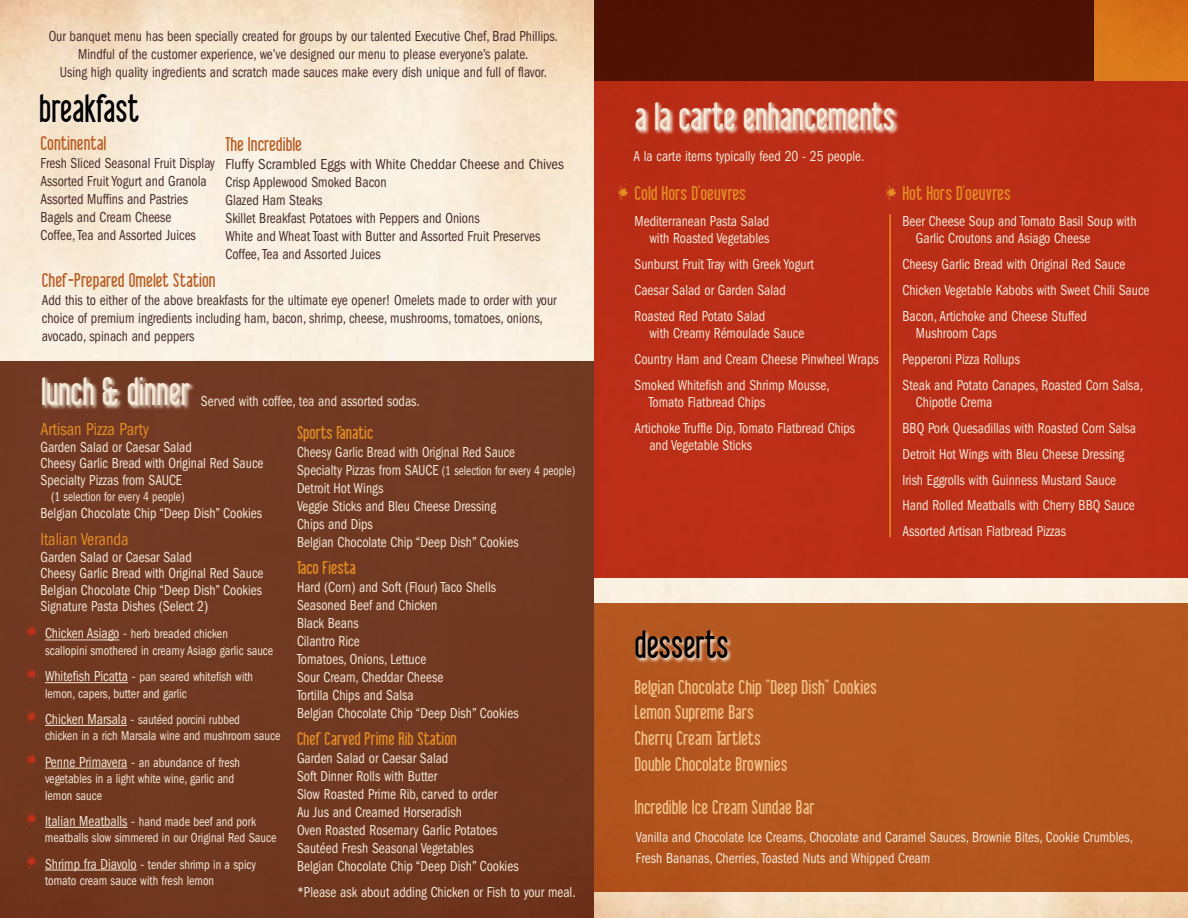
<style>
.page{position:relative;width:1188px;height:918px;background:#fff}
.page>*{position:absolute;margin:0;border:0;box-sizing:border-box;transform-origin:0 0}
.t1{font:39px "Libel Suit";color:#f4e9d9;scale:.9 1}
.t2{font:39px "Libel Suit";color:#000;scale:.9 1}
.t3{font:19.5px/25.5px "Libel Suit";color:#f2c189}
.t4{font:19.5px "Libel Suit";color:#b95e25}
.t5{font:19.5px "Libel Suit";color:#e68e25}
.t6{font:18px "Libel Suit";color:#e68e25}
.t7{font:condensed 18px "ITC Franklin Gothic Std";color:#e68e25;scale:.9 1}
.t8{font:condensed 15px/18px "ITC Franklin Gothic Std";color:#f4e9d9;scale:.9 1}
.t9{font:condensed 15px/18px "ITC Franklin Gothic Std";color:#472a2b;scale:.9 1}
.t10{font:condensed 15px/18px "ITC Franklin Gothic Std";color:#472a2b}
.t11{font:condensed 15px "ITC Franklin Gothic Std";color:#f4e9d9;scale:.88 1}
.t12{font:condensed 13.5px/16.5px "ITC Franklin Gothic Std";color:#f4e9d9;scale:.9 1}
.t13{font:condensed 13.5px "ITC Franklin Gothic Std";color:#f4e9d9;scale:.85 1}
.t14{font:condensed 13.5px/16.5px "ITC Franklin Gothic Std";color:#f4e9d9;scale:.88 1}
.s1{font-size:15px}
</style>
<div class="page">
<img style="left:0;top:0;width:1188px;height:918px">
<div style="left:594px;top:0;width:500px;height:81px;background:#501304"></div>
<div style="left:1094px;top:0;width:94px;height:81px;background:#d8761a"></div>
<div style="left:0;top:361px;width:594px;height:557px;background:#743d27"></div>
<div style="left:594px;top:81px;width:594px;height:496px;background:#bf311a"></div>
<div style="left:594px;top:603px;width:594px;height:289px;background:#b3561f"></div>
<hr style="left:889px;top:214px;width:2px;height:323px;background:#e68e25">
<div style="left:39px;top:93px;width:388px;height:76px;background:#f4e9d9"></div>
<svg style="left:635px;top:102px;width:264px;height:72px"></svg>
<svg style="left:42px;top:377px;width:152px;height:32px"></svg>
<hr style="left:45px;top:640px;width:74px;height:1px;background:#f4e9d9">
<hr style="left:45px;top:682px;width:83px;height:1px;background:#f4e9d9">
<hr style="left:45px;top:725px;width:82px;height:1px;background:#f4e9d9">
<hr style="left:45px;top:768px;width:82px;height:1px;background:#f4e9d9">
<hr style="left:45px;top:827px;width:83px;height:1px;background:#f4e9d9">
<hr style="left:45px;top:870px;width:92px;height:1px;background:#f4e9d9">
<svg style="left:26px;top:622px;width:12px;height:16px"></svg>
<svg style="left:26px;top:665px;width:13px;height:16px"></svg>
<svg style="left:26px;top:707px;width:12px;height:17px"></svg>
<svg style="left:26px;top:750px;width:12px;height:17px"></svg>
<svg style="left:26px;top:809px;width:12px;height:17px"></svg>
<svg style="left:26px;top:852px;width:14px;height:17px"></svg>
<svg style="left:635px;top:630px;width:97px;height:33px"></svg>
<svg style="left:618px;top:183px;width:13px;height:17px"></svg>
<svg style="left:886px;top:183px;width:13px;height:17px"></svg>
<p class="t9" style="left:49px;top:27px;width:568px;text-align:center">Our banquet menu has been specially created for groups by our talented Executive Chef, Brad Phillips.<br>Mindful of the customer experience, we’ve designed our menu to please everyone’s palate.<br>Using high quality ingredients and scratch made sauces make every dish unique and full of flavor.</p>
<h1 class="t2" style="left:39px;top:89px;width:113px">breakfast</h1>
<h1 class="t1" style="left:634px;top:96px;width:291px">a la carte enhancements</h1>
<h2 class="t4" style="left:40px;top:133px;width:67px">Continental</h2>
<p class="t9" style="left:40px;top:154px;width:195px">Fresh Sliced Seasonal Fruit Display<br>Assorted Fruit Yogurt and Granola<br>Assorted Muffins and Pastries<br>Bagels and Cream Cheese<br>Coffee, Tea and Assorted Juices</p>
<h2 class="t4" style="left:225px;top:134px;width:78px">The Incredible</h2>
<p class="t10" style="left:225px;top:155px;width:340px">Fluffy Scrambled Eggs with White Cheddar Cheese and Chives Crisp Applewood Smoked Bacon<br>Glazed Ham Steaks<br>Skillet Breakfast Potatoes with Peppers and Onions<br>White and Wheat Toast with Butter and Assorted Fruit Preserves Coffee, Tea and Assorted Juices</p>
<p class="t8" style="left:633px;top:147px;width:258px">A la carte items typically feed 20 - 25 people.</p>
<h2 class="t5" style="left:634px;top:183px;width:113px">Cold Hors D’oeuvres</h2>
<p class="t8" style="left:634px;top:212px;width:151px;line-height:17.2px;text-align:right">Mediterranean Pasta Salad with Roasted Vegetables</p>
<p class="t8" style="left:634px;top:251px;width:201px;line-height:26px">Sunburst Fruit Tray with Greek Yogurt<br>Caesar Salad or Garden Salad<br>Roasted Red Potato Salad</p>
<p class="t8" style="left:634px;top:320px;width:273px;line-height:26px;text-indent:15px">with Creamy Rémoulade Sauce<br>Country Ham and Cream Cheese Pinwheel Wraps<br>Smoked Whitefish and Shrimp Mousse,</p>
<p class="t8" style="left:634px;top:389px;width:247px;line-height:26px;text-indent:14px">Tomato Flatbread Chips<br>Artichoke Truffle Dip, Tomato Flatbread Chips</p>
<p class="t8" style="left:649px;top:436px;width:116px">and Vegetable Sticks</p>
<h2 class="t5" style="left:902px;top:183px;width:110px">Hot Hors D’oeuvres</h2>
<p class="t8" style="left:916px;top:212px;width:247px;line-height:17.2px;text-indent:-14px">Beer Cheese Soup and Tomato Basil Soup with<br>Garlic Croutons and Asiago Cheese</p>
<p class="t8" style="left:902px;top:251px;width:276px;line-height:26px">Cheesy Garlic Bread with Original Red Sauce<br>Chicken Vegetable Kabobs with Sweet Chili Sauce<br>Bacon, Artichoke and Cheese Stuffed</p>
<p class="t8" style="left:902px;top:320px;width:269px;line-height:26px;text-indent:14px">Mushroom Caps<br>Pepperoni Pizza Rollups<br>Steak and Potato Canapes, Roasted Corn Salsa,</p>
<p class="t8" style="left:902px;top:389px;width:261px;line-height:26px;text-indent:14px">Chipotle Crema<br>BBQ Pork Quesadillas with Roasted Corn Salsa Detroit Hot Wings with Bleu Cheese Dressing Irish Eggrolls with Guinness Mustard Sauce Hand Rolled Meatballs with Cherry BBQ Sauce Assorted Artisan Flatbread Pizzas</p>
<h2 class="t4" style="left:42px;top:270px;width:175px">Chef-Prepared Omelet Station</h2>
<p class="t9" style="left:42px;top:291px;width:574px">Add this to either of the above breakfasts for the ultimate eye opener! Omelets made to order with your choice of premium ingredients including ham, bacon, shrimp, cheese, mushrooms, tomatoes, onions, avocado, spinach and peppers</p>
<h1 class="t1" style="left:41px;top:372px;width:167px">lunch &amp; dinner</h1>
<p class="t7" style="left:40px;top:419px;width:122px">Artisan Pizza Party</p>
<p class="t8" style="left:40px;top:439px;width:249px;line-height:16.5px">Garden Salad or Caesar Salad<br>Cheesy Garlic Bread with Original Red Sauce<br>Specialty Pizzas from SAUCE</p>
<p class="t13" style="left:51px;top:489px;width:159px">(1 selection for every 4 people)</p>
<p class="t8" style="left:40px;top:504px;width:248px">Belgian Chocolate Chip “Deep Dish” Cookies</p>
<p class="t7" style="left:40px;top:529px;width:100px">Italian Veranda</p>
<p class="t8" style="left:40px;top:549px;width:249px;line-height:16.5px">Garden Salad or Caesar Salad<br>Cheesy Garlic Bread with Original Red Sauce Belgian Chocolate Chip “Deep Dish” Cookies Signature Pasta Dishes (Select 2)</p>
<p class="t8" style="left:201px;top:392px;width:245px">Served with coffee, tea and assorted sodas.</p>
<p class="t6" style="left:297px;top:424px;width:78px">Sports Fanatic</p>
<p class="t11" style="left:297px;top:444px;width:249px">Cheesy Garlic Bread with Original Red Sauce</p>
<p class="t13" style="left:297px;top:463px;width:329px"><span class="s1">Specialty Pizzas from SAUCE</span> (1 selection for every 4 people)</p>
<p class="t8" style="left:297px;top:479px;width:248px">Detroit Hot Wings<br>Veggie Sticks and Bleu Cheese Dressing<br>Chips and Dips<br>Belgian Chocolate Chip “Deep Dish” Cookies</p>
<p class="t6" style="left:297px;top:559px;width:60px">Taco Fiesta</p>
<p class="t8" style="left:297px;top:578px;width:248px">Hard (Corn) and Soft (Flour) Taco Shells<br>Seasoned Beef and Chicken<br>Black Beans<br>Cilantro Rice<br>Tomatoes, Onions, Lettuce<br>Sour Cream, Cheddar Cheese<br>Tortilla Chips and Salsa<br>Belgian Chocolate Chip “Deep Dish” Cookies</p>
<p class="t6" style="left:297px;top:729px;width:161px">Chef Carved Prime Rib Station</p>
<p class="t8" style="left:297px;top:749px;width:248px">Garden Salad or Caesar Salad<br>Soft Dinner Rolls with Butter<br>Slow Roasted Prime Rib, carved to order<br>Au Jus and Creamed Horseradish<br>Oven Roasted Rosemary Garlic Potatoes Sautéed Fresh Seasonal Vegetables<br>Belgian Chocolate Chip “Deep Dish” Cookies</p>
<p class="t8" style="left:297px;top:883px;width:311px">*Please ask about adding Chicken or Fish to your meal.</p>
<p class="t12" style="left:45px;top:626px;width:255px"><span class="s1">Chicken Asiago -</span> herb breaded chicken scallopini smothered in creamy Asiago garlic sauce</p>
<p class="t12" style="left:45px;top:669px;width:233px"><span class="s1">Whitefish Picatta -</span> pan seared whitefish with lemon, capers, butter and garlic</p>
<p class="t14" style="left:45px;top:711px;width:269px"><span class="s1">Chicken Marsala -</span> sautéed porcini rubbed<br>chicken in a rich Marsala wine and mushroom sauce</p>
<p class="t12" style="left:45px;top:754px;width:218px"><span class="s1">Penne Primavera -</span> an abundance of fresh vegetables in a light white wine, garlic and lemon sauce</p>
<p class="t12" style="left:45px;top:813px;width:259px"><span class="s1">Italian Meatballs -</span> hand made beef and pork meatballs slow simmered in our Original Red Sauce</p>
<p class="t12" style="left:45px;top:856px;width:236px"><span class="s1">Shrimp fra Diavolo -</span> tender shrimp in a spicy tomato cream sauce with fresh lemon</p>
<h1 class="t2" style="left:634px;top:625px;width:106px">desserts</h1>
<h2 class="t3" style="left:634px;top:676px;width:244px">Belgian Chocolate Chip “Deep Dish” Cookies<br>Lemon Supreme Bars<br>Cherry Cream Tartlets<br>Double Chocolate Brownies</h2>
<h2 class="t3" style="left:634px;top:797px;width:182px">Incredible Ice Cream Sundae Bar</h2>
<p class="t8" style="left:636px;top:826px;width:554px;line-height:21.3px">Vanilla and Chocolate Ice Creams, Chocolate and Caramel Sauces, Brownie Bites, Cookie Crumbles,<br>Fresh Bananas, Cherries, Toasted Nuts and Whipped Cream</p>
</div>
